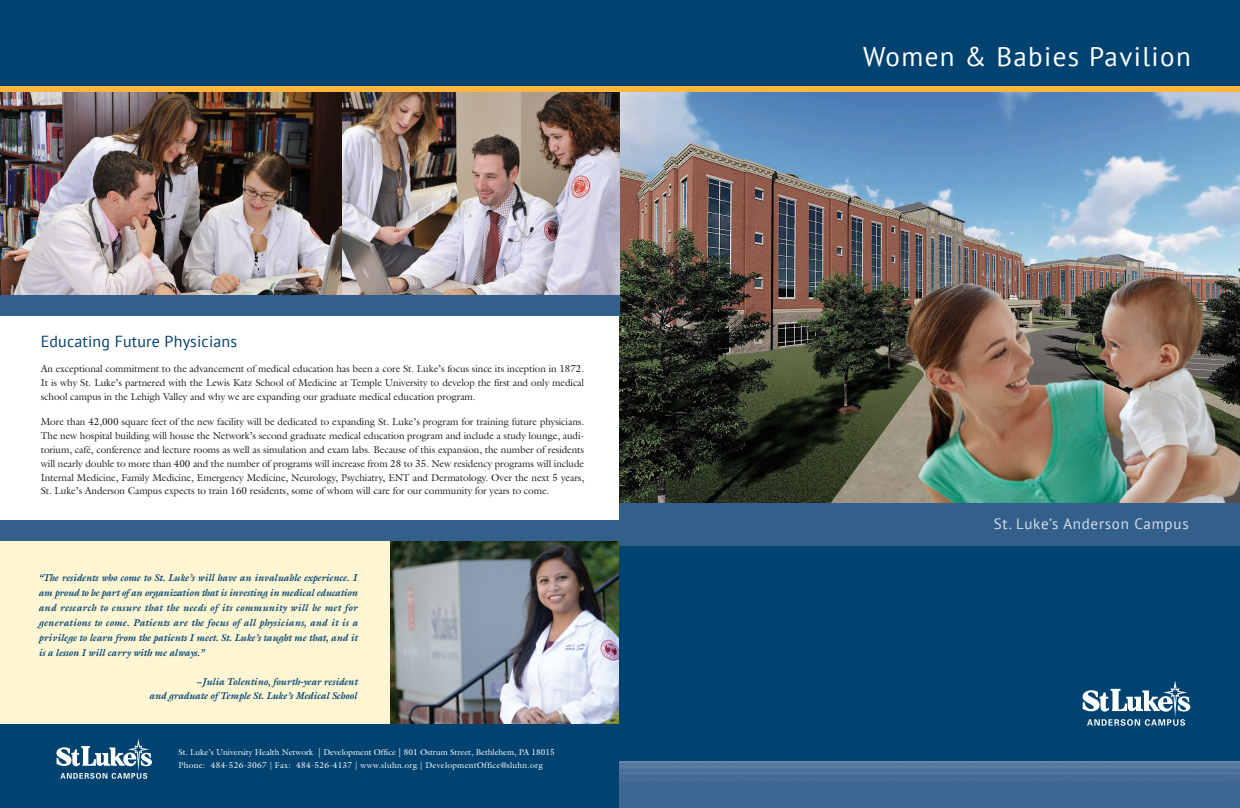
<style>
.page{position:relative;width:1240px;height:808px;background:#fff}
.page>*{position:absolute;margin:0;border:0;box-sizing:border-box;transform-origin:0 0}
.t1{font:27px "PT Sans";letter-spacing:.05em;color:#fff}
.t2{font:16px "PT Sans";letter-spacing:.01em;color:#004270}
.t3{font:15px "PT Sans";letter-spacing:.05em;color:#d9deea}
.t4{font:10px/13.9px "Galliard";letter-spacing:-.01em;color:#231f20;text-align:justify}
.t5{font:italic 700 10px/15px "Galliard";letter-spacing:-.01em;color:#004270;text-align:justify}
.t6{font:8.5px/12.7px "Galliard";letter-spacing:-.005em;color:#fff}
.s1{font-size:9.5px}
</style>
<div class="page">
<img style="left:619px;top:92px;width:621px;height:411px">
<img style="left:390px;top:540px;width:229px;height:184px">
<img style="left:342px;top:92px;width:277px;height:203px">
<img style="left:0;top:92px;width:342px;height:203px">
<div style="left:0;top:523px;width:390px;height:207px;background:#fef6d3"></div>
<div style="left:0;top:724px;width:629px;height:84px;background:#004270"></div>
<div style="left:0;top:0;width:1240px;height:88px;background:#004270"></div>
<div style="left:0;top:86px;width:1240px;height:6px;background:#fcb53d"></div>
<div style="left:619px;top:542px;width:621px;height:257px;background:#004270"></div>
<img style="left:619px;top:761px;width:621px;height:47px">
<svg style="left:1082px;top:681px;width:108px;height:45px"></svg>
<div style="left:619px;top:503px;width:621px;height:42px;background:#32608a"></div>
<div style="left:0;top:520px;width:619px;height:20px;background:#32608a"></div>
<svg style="left:56px;top:739px;width:96px;height:40px"></svg>
<div style="left:0;top:295px;width:619px;height:21px;background:#32608a"></div>
<h2 class="t2" style="left:41px;top:333px;width:198px">Educating Future Physicians</h2>
<p class="t4" style="left:41px;top:362px;width:545px">An exceptional commitment to the advancement of medical education has been a core St. Luke’s focus since its inception in 1872.<br>It is why St. Luke’s partnered with the Lewis Katz School of Medicine at Temple University to develop the first and only medical school campus in the Lehigh Valley and why we are expanding our graduate medical education program.</p>
<p class="t4" style="left:41px;top:414px;width:545px">More than 42,000 square feet of the new facility will be dedicated to expanding St. Luke’s program for training future physicians.<br>The new hospital building will house the Network’s second graduate medical education program and include a study lounge, audi&shy;torium, café, conference and lecture rooms as well as simulation and exam labs. Because of this expansion, the number of residents will nearly double to more than 400 and the number of programs will increase from 28 to 35. New residency programs will include Internal Medicine, Family Medicine, Emergency Medicine, Neurology, Psychiatry, ENT and Dermatology. Over the next 5 years, St. Luke’s Anderson Campus expects to train 160 residents, some of whom will care for our community for years to come.</p>
<p class="t5" style="left:38px;top:570px;width:321px">“The residents who come to St. Luke’s will have an invaluable experience. I am proud to be part of an organization that is investing in medical education and research to ensure that the needs of its community will be met for generations to come. Patients are the focus of all physicians, and it is a privilege to learn from the patients I meet. St. Luke’s taught me that, and it is a lesson I will carry with me always.”</p>
<p class="t5" style="left:149px;top:674px;width:210px;line-height:13.9px;text-align:right">~Julia Tolentino, fourth-year resident<br>and graduate of Temple St. Luke’s Medical School</p>
<p class="t6" style="left:178px;top:746px;width:378px">St. Luke’s University Health Network <span class="s1">|</span> Development Office <span class="s1">|</span> 801 Ostrum Street, Bethlehem, PA 18015<br>Phone: 484-526-3067 | Fax: 484-526-4137 | www.sluhn.org | DevelopmentOffice@sluhn.org</p>
<h1 class="t1" style="left:863px;top:42px;width:329px">Women &amp; Babies Pavilion</h1>
<h3 class="t3" style="left:994px;top:515px;width:196px">St. Luke’s Anderson Campus</h3>
</div>
